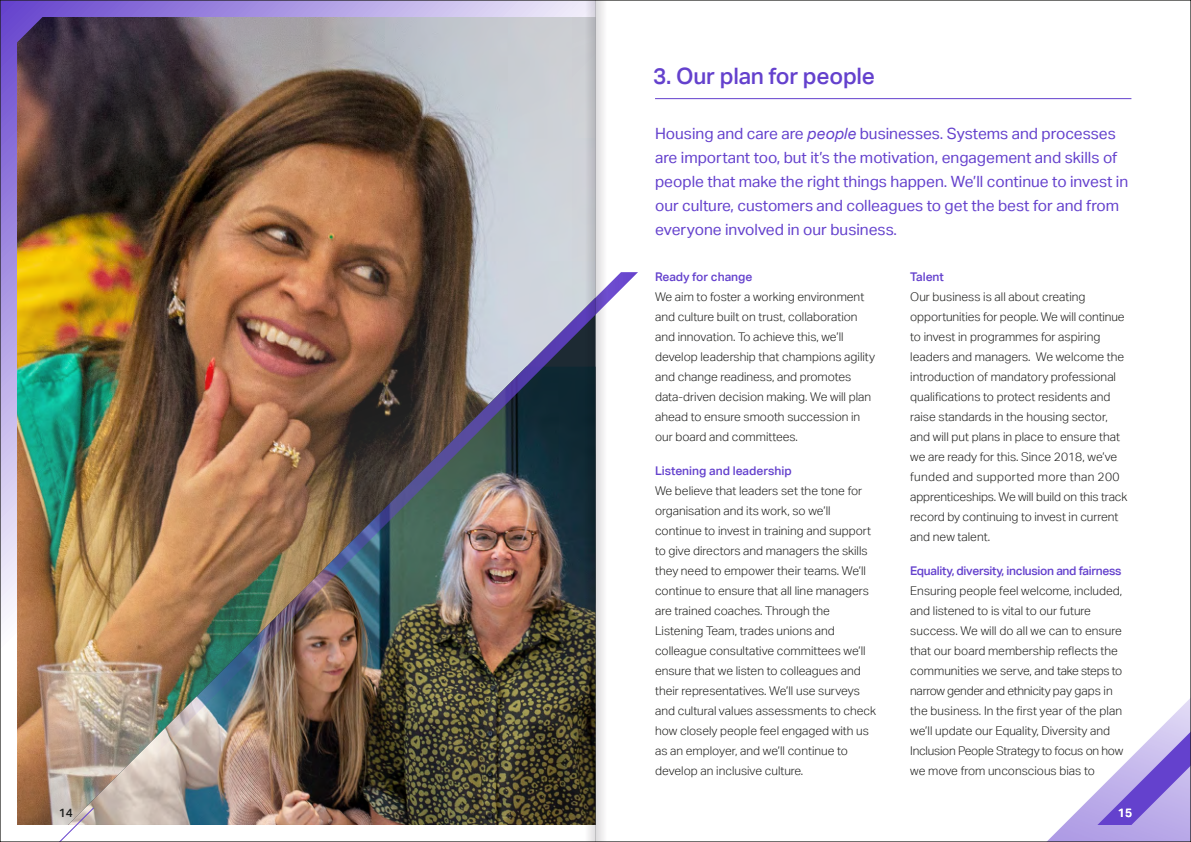
<style>
.page{position:relative;width:1191px;height:842px;background:#fff}
.page>*{position:absolute;margin:0;border:0;box-sizing:border-box;transform-origin:0 0}
.t1{font:500 22.6px "Aktiv Grotesk";letter-spacing:-.01em;color:#6441cd}
.t2{font:15.5px/24px "Aktiv Grotesk";color:#6441cd}
.t3{font:300 12px/20px "Aktiv Grotesk";color:#1d1d1b}
.t4{font:500 12px "Aktiv Grotesk";letter-spacing:-.02em;color:#6441cd}
.t5{font:500 12px "Aktiv Grotesk";color:#6441cd}
.t6{font:500 12px "Aktiv Grotesk";color:#1d1d1b}
.t7{font:500 12px "Aktiv Grotesk";color:#fff}
.s1{font-style:italic}
</style>
<div class="page">
<svg style="left:2px;top:2px;width:571px;height:270px"></svg>
<hr style="left:655px;top:98px;width:476px;height:1px;background:#6441cd">
<svg style="left:1048px;top:700px;width:141px;height:140px"></svg>
<img style="left:17px;top:17px;width:556px;height:255px">
<img style="left:2px;top:272px;width:636px;height:553px">
<svg style="left:50px;top:806px;width:45px;height:34px"></svg>
<svg style="left:595px;top:0;width:23px;height:842px"></svg>
<svg style="left:573px;top:0;width:22px;height:842px"></svg>
<h1 class="t1" style="left:653px;top:63px;width:223px">3. Our plan for people</h1>
<p class="t2" style="left:655px;top:121px;width:475px">Housing and care are <span class="s1">people</span> businesses. Systems and processes are important too, but it’s the motivation, engagement and skills of people that make the right things happen. We’ll continue to invest in our culture, customers and colleagues to get the best for and from everyone involved in our business.</p>
<p class="t5" style="left:655px;top:269px;width:99px">Ready for change</p>
<p class="t3" style="left:655px;top:286px;width:221px">We aim to foster a working environment and culture built on trust, collaboration and innovation. To achieve this, we’ll develop leadership that champions agility and change readiness, and promotes data-driven decision making. We will plan ahead to ensure smooth succession in our board and committees.</p>
<p class="t5" style="left:655px;top:463px;width:138px">Listening and leadership</p>
<p class="t3" style="left:655px;top:481px;width:223px">We believe that leaders set the tone for organisation and its work, so we’ll continue to invest in training and support to give directors and managers the skills they need to empower their teams. We’ll continue to ensure that all line managers are trained coaches. Through the Listening Team, trades unions and colleague consultative committees we’ll ensure that we listen to colleagues and their representatives. We’ll use surveys and cultural values assessments to check how closely people feel engaged with us as an employer, and we’ll continue to develop an inclusive culture.</p>
<p class="t4" style="left:910px;top:269px;width:35px">Talent</p>
<p class="t3" style="left:910px;top:287px;width:219px">Our business is all about creating opportunities for people. We will continue to invest in programmes for aspiring leaders and managers. We welcome the introduction of mandatory professional qualifications to protect residents and raise standards in the housing sector, and will put plans in place to ensure that we are ready for this. Since 2018, we’ve funded and supported more than 200 apprenticeships. We will build on this track record by continuing to invest in current and new talent.</p>
<p class="t4" style="left:910px;top:564px;width:213px">Equality, diversity, inclusion and fairness</p>
<p class="t3" style="left:910px;top:581px;width:214px">Ensuring people feel welcome, included, and listened to is vital to our future success. We will do all we can to ensure that our board membership reflects the communities we serve, and take steps to narrow gender and ethnicity pay gaps in the business. In the first year of the plan we’ll update our Equality, Diversity and Inclusion People Strategy to focus on how we move from unconscious bias to</p>
<p class="t6" style="left:59px;top:805px;width:16px">14</p>
<p class="t7" style="left:1118px;top:805px;width:16px">15</p>
</div>
